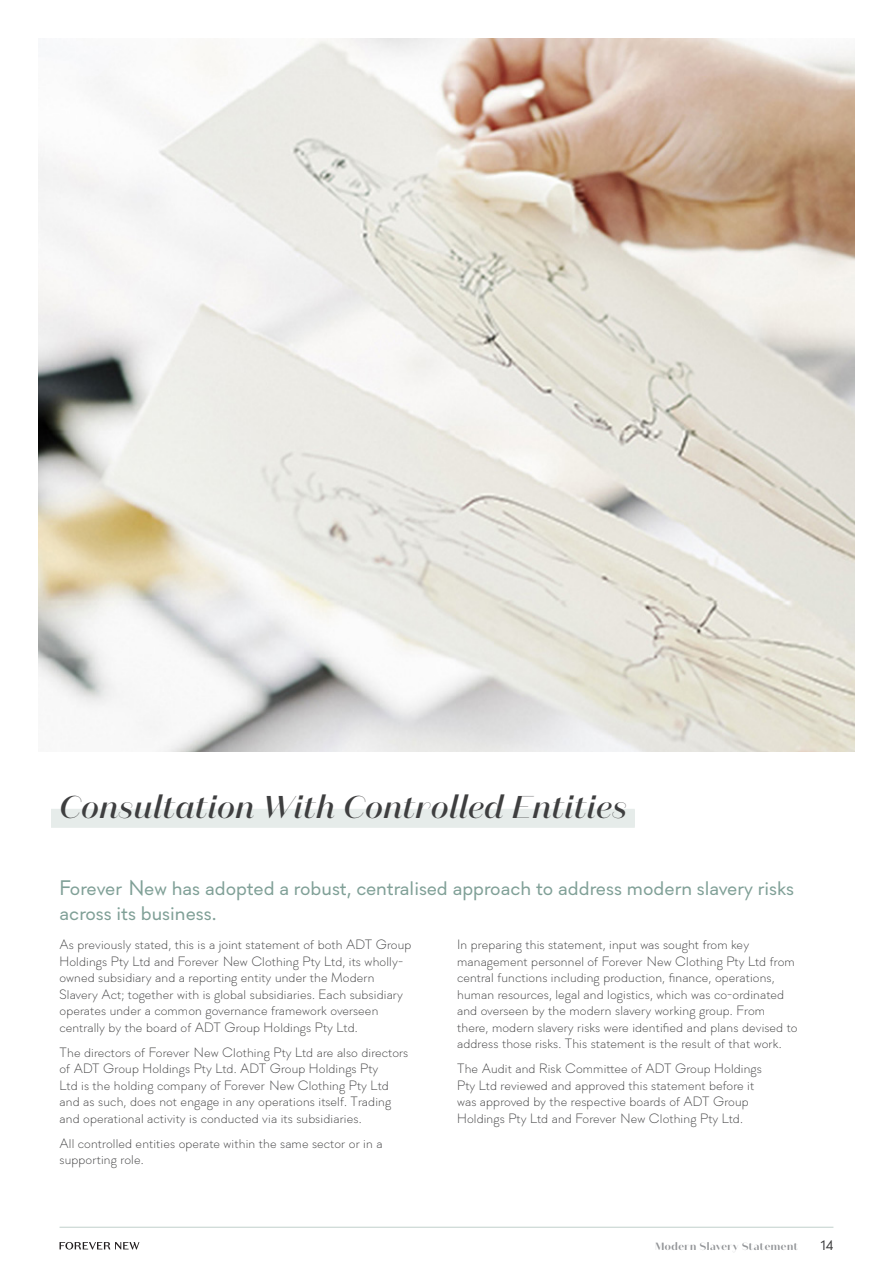
<style>
.page{position:relative;width:893px;height:1263px;background:#fff}
.page>*{position:absolute;margin:0;border:0;box-sizing:border-box;transform-origin:0 0}
.t1{font:italic 500 31.5px "Domaine Sans Display";letter-spacing:.02em;color:#3e3e3f}
.Intro_Text{font:21px/25.2px "Soin Sans Pro";color:#80a097}
.Body_Text{font:300 13.5px/16.5px "Soin Sans Pro";letter-spacing:.01em;color:#3e3e3f}
.t2{font:13.5px "Soin Sans Pro";color:#3e3e3f}
.t3{font:600 10.5px "Domaine Sans Display";letter-spacing:.05em;color:#939598}
</style>
<div class="page">
<div style="left:51px;top:809px;width:584px;height:18px;background:#e6ecea"></div>
<div style="left:51px;top:810px;width:584px;height:18px;background:#e6ecea"></div>
<img style="left:38px;top:38px;width:817px;height:713px">
<hr style="left:60px;top:1227px;width:773px;height:1px;background:#c0d0cb">
<svg style="left:60px;top:1242px;width:79px;height:7px"></svg>
<h1 class="t1" style="left:60px;top:787px;width:569px">Consultation With Controlled Entities</h1>
<p class="Intro_Text" style="left:60px;top:875px;width:736px">Forever New has adopted a robust, centralised approach to address modern slavery risks across its business.</p>
<p class="Body_Text" style="left:60px;top:937px;width:353px">As previously stated, this is a joint statement of both ADT Group Holdings Pty Ltd and Forever New Clothing Pty Ltd, its wholly&shy;owned subsidiary and a reporting entity under the Modern Slavery Act; together with is global subsidiaries. Each subsidiary operates under a common governance framework overseen centrally by the board of ADT Group Holdings Pty Ltd.</p>
<p class="Body_Text" style="left:60px;top:1044px;width:350px">The directors of Forever New Clothing Pty Ltd are also directors of ADT Group Holdings Pty Ltd. ADT Group Holdings Pty<br>Ltd is the holding company of Forever New Clothing Pty Ltd and as such, does not engage in any operations itself. Trading and operational activity is conducted via its subsidiaries.</p>
<p class="Body_Text" style="left:60px;top:1135px;width:324px">All controlled entities operate within the same sector or in a supporting role.</p>
<p class="Body_Text" style="left:457px;top:937px;width:342px">In preparing this statement, input was sought from key management personnel of Forever New Clothing Pty Ltd from central functions including production, finance, operations, human resources, legal and logistics, which was co-ordinated and overseen by the modern slavery working group. From there, modern slavery risks were identified and plans devised to address those risks. This statement is the result of that work.</p>
<p class="Body_Text" style="left:457px;top:1061px;width:306px">The Audit and Risk Committee of ADT Group Holdings Pty Ltd reviewed and approved this statement before it was approved by the respective boards of ADT Group Holdings Pty Ltd and Forever New Clothing Pty Ltd.</p>
<p class="t3" style="left:655px;top:1239px;width:145px">Modern Slavery Statement</p>
<p class="t2" style="left:821px;top:1237px;width:14px">14</p>
</div>
